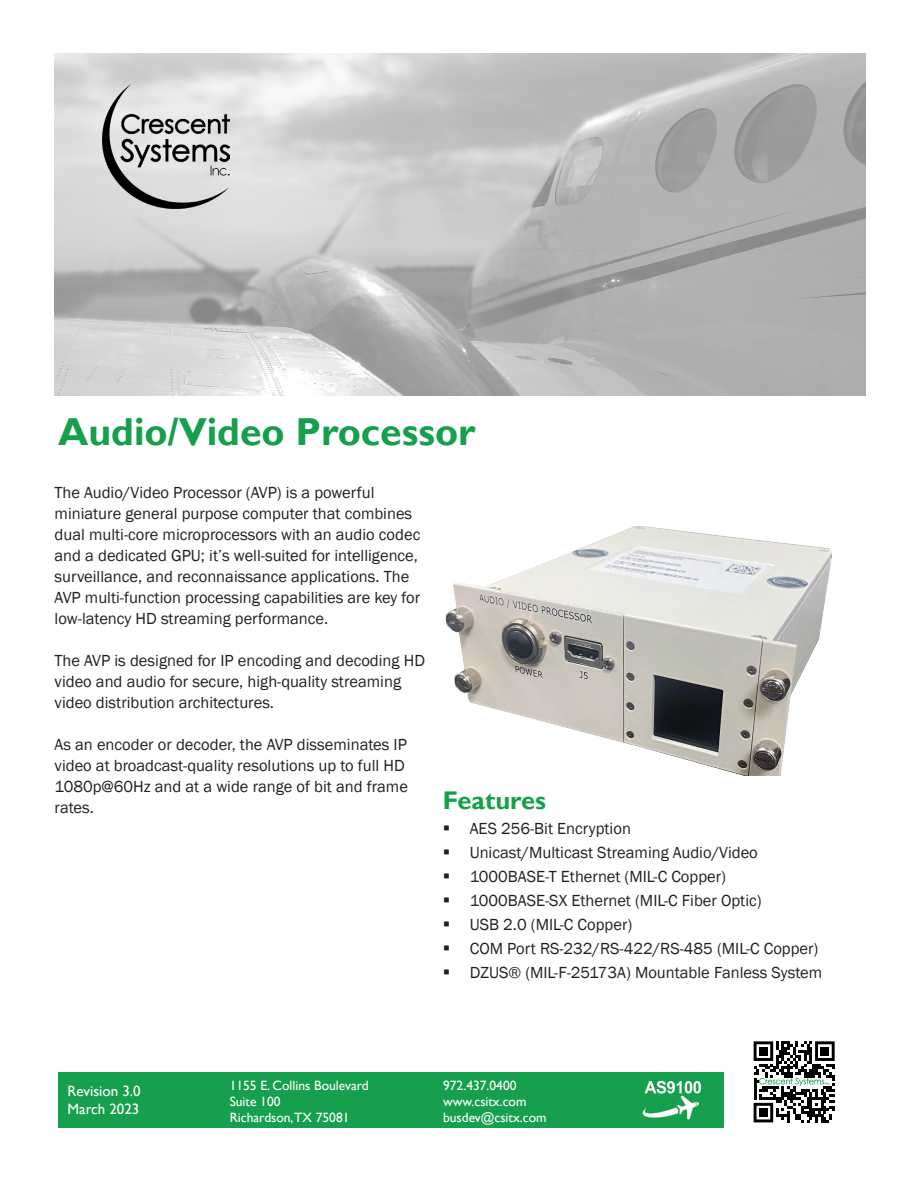
<style>
.page{position:relative;width:918px;height:1188px;background:#fff}
.page>*{position:absolute;margin:0;border:0;box-sizing:border-box;transform-origin:0 0}
.t1{font:700 39px "Gill Sans";color:#16a04e}
.t2{font:700 25.5px "Gill Sans";color:#16a04e}
.t3{font:16.5px/21px "Franklin Gothic";color:#231f20}
.t4{font:15px "Gill Sans";color:#fff}
.t5{font:13.5px "Gill Sans";color:#fff}
</style>
<div class="page">
<img style="left:55px;top:54px;width:811px;height:341px">
<div style="left:58px;top:1073px;width:665px;height:55px;background:#16a04e"></div>
<img style="left:642px;top:1080px;width:59px;height:40px">
<svg style="left:754px;top:1041px;width:81px;height:81px"></svg>
<div style="left:759px;top:1047px;width:9px;height:8px;background:#000"></div>
<div style="left:821px;top:1047px;width:8px;height:8px;background:#000"></div>
<div style="left:759px;top:1108px;width:9px;height:9px;background:#000"></div>
<img style="left:759px;top:1078px;width:70px;height:8px">
<img style="left:103px;top:84px;width:127px;height:125px">
<img style="left:445px;top:526px;width:387px;height:249px">
<p class="t1" style="left:58px;top:409px;width:419px">Audio/Video Processor</p>
<p class="t3" style="left:55px;top:482px;width:367px">The Audio/Video Processor (AVP) is a powerful miniature general purpose computer that combines dual multi-core microprocessors with an audio codec and a dedicated GPU; it’s well-suited for intelligence, surveillance, and reconnaissance applications. The AVP multi-function processing capabilities are key for low-latency HD streaming performance.</p>
<p class="t3" style="left:55px;top:650px;width:372px">The AVP is designed for IP encoding and decoding HD video and audio for secure, high-quality streaming video distribution architectures.</p>
<p class="t3" style="left:55px;top:734px;width:355px">As an encoder or decoder, the AVP disseminates IP video at broadcast-quality resolutions up to full HD 1080p@60Hz and at a wide range of bit and frame rates.</p>
<p class="t2" style="left:443px;top:785px;width:105px">Features</p>
<p class="t3" style="left:470px;top:818px;width:163px">AES 256-Bit Encryption</p>
<p class="t3" style="left:470px;top:842px;width:290px">Unicast/Multicast Streaming Audio/Video</p>
<p class="t3" style="left:470px;top:866px;width:258px">1000BASE-T Ethernet (MIL-C Copper)</p>
<p class="t3" style="left:470px;top:890px;width:293px">1000BASE-SX Ethernet (MIL-C Fiber Optic)</p>
<p class="t3" style="left:470px;top:914px;width:164px">USB 2.0 (MIL-C Copper)</p>
<p class="t3" style="left:470px;top:938px;width:350px">COM Port RS-232/RS-422/RS-485 (MIL-C Copper)</p>
<p class="t3" style="left:470px;top:962px;width:354px">DZUS® (MIL-F-25173A) Mountable Fanless System</p>
<p class="t4" style="left:68px;top:1083px;width:75px">Revision 3.0</p>
<p class="t4" style="left:68px;top:1101px;width:73px">March 2023</p>
<p class="t5" style="left:230px;top:1077px;width:141px">1155 E. Collins Boulevard</p>
<p class="t5" style="left:230px;top:1093px;width:52px">Suite 100</p>
<p class="t5" style="left:230px;top:1110px;width:121px">Richardson,TX 75081</p>
<p class="t5" style="left:443px;top:1077px;width:75px">972.437.0400</p>
<p class="t5" style="left:443px;top:1093px;width:85px">www.csitx.com</p>
<p class="t5" style="left:443px;top:1110px;width:105px">busdev@csitx.com</p>
</div>
